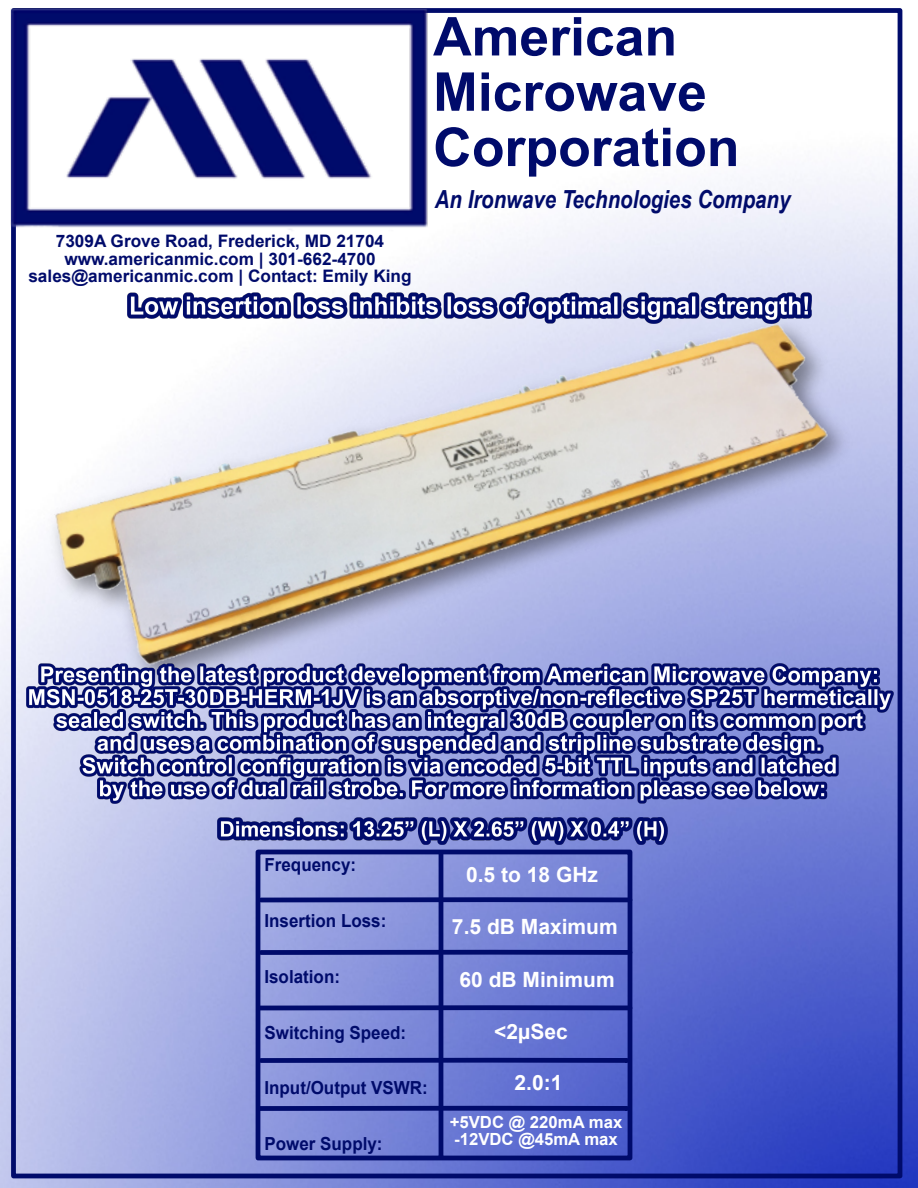
<style>
.page{position:relative;width:918px;height:1188px;background:#fff}
.page>*{position:absolute;margin:0;border:0;box-sizing:border-box;transform-origin:0 0}
.t1{font:700 53.55px/55.3px "Arial";color:#000b6b}
.t2{font:italic 700 24.9px "Arial Narrow";color:#000b6b}
.t3{font:700 21px "Arial";color:#fff}
.t4{font:700 18px "Arial";color:#000b6b;scale:.94 1}
.t5{font:700 17.25px/17.9px "Arial";color:#000b6b;text-align:center}
.t6{font:700 16.8px/17.2px "Arial";color:#fff}
</style>
<div class="page">
<img style="left:0;top:9px;width:918px;height:1179px">
<img style="left:44px;top:274px;width:794px;height:389px">
<img style="left:217px;top:817px;width:450px;height:28px">
<img style="left:128px;top:292px;width:684px;height:31px">
<img style="left:9px;top:8px;width:420px;height:224px">
<img style="left:26px;top:663px;width:868px;height:141px">
<svg style="left:255px;top:849px;width:380px;height:312px;background:#6975c9"></svg>
<p class="t5" style="left:28px;top:233px;width:385px">7309A Grove Road, Frederick, MD 21704 www.americanmic.com | 301-662-4700 sales@americanmic.com | Contact: Emily King</p>
<h1 class="t1" style="left:433px;top:14px;width:308px">American<br>Microwave<br>Corporation</h1>
<h2 class="t2" style="left:435px;top:190px;width:357px">An Ironwave Technologies Company</h2>
<p class="t4" style="left:264px;top:858px;width:99px">Frequency:</p>
<p class="t4" style="left:264px;top:914px;width:131px">Insertion Loss:</p>
<p class="t4" style="left:264px;top:970px;width:82px">Isolation:</p>
<p class="t3" style="left:466px;top:867px;width:133px">0.5 to 18 GHz</p>
<p class="t3" style="left:452px;top:918px;width:167px">7.5 dB Maximum</p>
<p class="t3" style="left:460px;top:972px;width:157px">60 dB Minimum</p>
<p class="t4" style="left:264px;top:1025px;width:152px">Switching Speed:</p>
<p class="t4" style="left:264px;top:1081px;width:175px">Input/Output VSWR:</p>
<p class="t4" style="left:264px;top:1137px;width:127px">Power Supply:</p>
<p class="t3" style="left:494px;top:1024px;width:75px">&lt;2µSec</p>
<p class="t3" style="left:515px;top:1075px;width:49px">2.0:1</p>
<p class="t6" style="left:450px;top:1115px;width:174px">+5VDC @ 220mA max -12VDC @45mA max</p>
</div>
